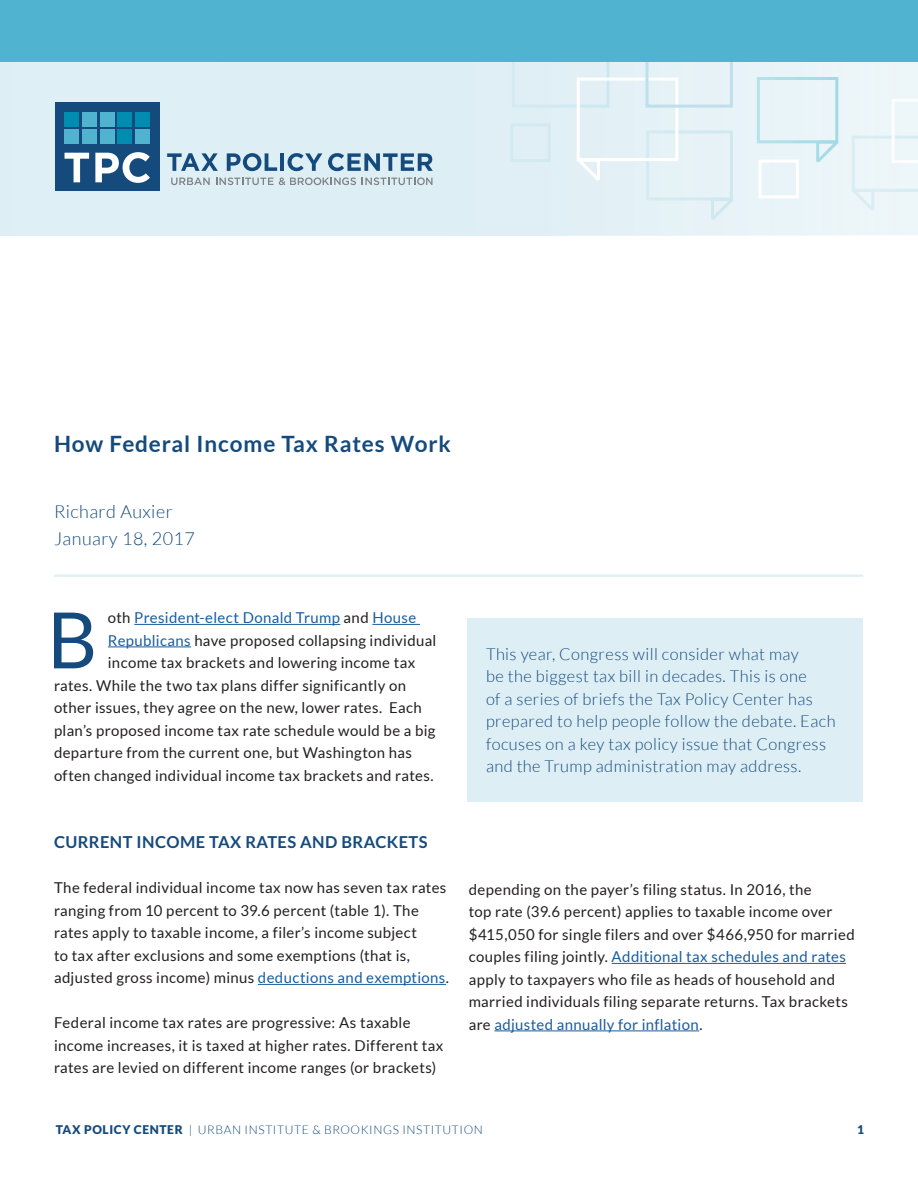
<style>
.page{position:relative;width:918px;height:1188px;background:#fff}
.page>*{position:absolute;margin:0;border:0;box-sizing:border-box;transform-origin:0 0}
._1st_para_with_dropc{font:77.85px "Lato";color:#144a7c}
.Heading_1{font:700 22.5px "Lato";letter-spacing:.04em;color:#144a7c}
.Author_name{font:300 18px "Lato";letter-spacing:.025em;color:#144a7c}
.Blue_Box_Header{font:300 16.5px/22.5px "Lato";letter-spacing:.025em;color:#144a7c}
._1st_para_with_dropc-2{font:700 16.5px "Lato";letter-spacing:.025em;color:#144a7c}
.Para_before_bullet_l{font:15px/22.5px "Lato";letter-spacing:.025em;color:#231f20}
._1st_para_with_dropc-3{font:15px "Lato";letter-spacing:.025em;color:#231f20}
._1st_para_with_dropc-4{font:15px "Lato";letter-spacing:.025em;color:#175d9e}
.t1{font:300 12px "Lato";letter-spacing:.05em;color:#144a7c}
.Folio{font:900 12px "Lato";color:#144a7c}
.s1{color:#231f20}
.s2{color:#175d9e}
.s3{font-weight:900}
</style>
<div class="page">
<div style="left:0;top:0;width:918px;height:235px;background:linear-gradient(to right,#daedf4,#e8f3f7)"></div>
<svg style="left:171px;top:178px;width:39px;height:7px"></svg>
<svg style="left:216px;top:177px;width:140px;height:8px"></svg>
<svg style="left:362px;top:177px;width:71px;height:8px"></svg>
<svg style="left:167px;top:153px;width:51px;height:18px"></svg>
<svg style="left:227px;top:153px;width:50px;height:18px"></svg>
<hr style="left:280px;top:153px;width:4px;height:18px;background:#144a7c">
<svg style="left:288px;top:153px;width:34px;height:18px"></svg>
<svg style="left:328px;top:153px;width:105px;height:18px;background:#7c9fba"></svg>
<div style="left:55px;top:102px;width:104px;height:89px;background:#144a7c"></div>
<svg style="left:65px;top:153px;width:24px;height:29px"></svg>
<svg style="left:95px;top:152px;width:55px;height:31px"></svg>
<div style="left:64px;top:112px;width:15px;height:15px;background:#008bb0"></div>
<div style="left:82px;top:112px;width:14px;height:15px;background:#50b3cf"></div>
<div style="left:100px;top:112px;width:14px;height:15px;background:#50b3cf"></div>
<div style="left:118px;top:112px;width:14px;height:15px;background:#008bb0"></div>
<div style="left:135px;top:112px;width:15px;height:15px;background:#008bb0"></div>
<div style="left:64px;top:130px;width:15px;height:14px;background:#50b3cf"></div>
<div style="left:82px;top:130px;width:14px;height:14px;background:#50b3cf"></div>
<div style="left:100px;top:130px;width:14px;height:14px;background:#50b3cf"></div>
<div style="left:118px;top:130px;width:14px;height:14px;background:#008bb0"></div>
<div style="left:135px;top:130px;width:15px;height:14px;background:#50b3cf"></div>
<div style="left:758px;top:160px;width:41px;height:38px;border:3px solid #fff"></div>
<svg style="left:575px;top:156px;width:26px;height:31px"></svg>
<div style="left:577px;top:78px;width:101px;height:83px;border:3px solid #fff"></div>
<div style="left:645px;top:52px;width:88px;height:56px;border:3px solid #bedfeb"></div>
<div style="left:0;top:0;width:918px;height:61px;background:#50b3cf"></div>
<hr style="left:134px;top:624px;width:206px;height:1px;background:#175d9e">
<hr style="left:372px;top:624px;width:48px;height:1px;background:#175d9e">
<hr style="left:108px;top:646px;width:83px;height:1px;background:#175d9e">
<hr style="left:258px;top:984px;width:188px;height:1px;background:#175d9e">
<hr style="left:612px;top:963px;width:234px;height:1px;background:#175d9e">
<hr style="left:494px;top:1030px;width:205px;height:1px;background:#175d9e">
<hr style="left:54px;top:575px;width:809px;height:2px;background:#ddeef5">
<div style="left:468px;top:618px;width:395px;height:183px;background:#ddeef5"></div>
<p class="Heading_1" style="left:54px;top:431px;width:398px">How Federal Income Tax Rates Work</p>
<p class="Author_name" style="left:54px;top:501px;width:120px">Richard Auxier</p>
<p class="Author_name" style="left:54px;top:528px;width:142px">January 18, 2017</p>
<p class="_1st_para_with_dropc" style="left:47px;top:597px;width:52px">B</p>
<p class="_1st_para_with_dropc-4" style="left:108px;top:610px;width:310px"><span class="s1">oth</span> President-elect Donald Trump <span class="s1">and</span> House</p>
<p class="_1st_para_with_dropc-3" style="left:108px;top:632px;width:330px"><span class="s2">Republicans</span> have proposed collapsing individual</p>
<p class="_1st_para_with_dropc-3" style="left:108px;top:655px;width:309px">income tax brackets and lowering income tax</p>
<p class="_1st_para_with_dropc-3" style="left:54px;top:677px;width:354px">rates. While the two tax plans differ significantly on</p>
<p class="_1st_para_with_dropc-3" style="left:54px;top:700px;width:369px">other issues, they agree on the new, lower rates. Each</p>
<p class="_1st_para_with_dropc-3" style="left:54px;top:722px;width:383px">plan’s proposed income tax rate schedule would be a big</p>
<p class="_1st_para_with_dropc-3" style="left:54px;top:745px;width:359px">departure from the current one, but Washington has</p>
<p class="_1st_para_with_dropc-3" style="left:54px;top:767px;width:381px">often changed individual income tax brackets and rates.</p>
<p class="Blue_Box_Header" style="left:486px;top:643px;width:351px">This year, Congress will consider what may<br>be the biggest tax bill in decades. This is one<br>of a series of briefs the Tax Policy Center has prepared to help people follow the debate. Each focuses on a key tax policy issue that Congress and the Trump administration may address.</p>
<p class="_1st_para_with_dropc-2" style="left:54px;top:833px;width:375px">CURRENT INCOME TAX RATES AND BRACKETS</p>
<p class="Para_before_bullet_l" style="left:54px;top:877px;width:397px">The federal individual income tax now has seven tax rates ranging from 10 percent to 39.6 percent (table 1). The rates apply to taxable income, a filer’s income subject<br>to tax after exclusions and some exemptions (that is, adjusted gross income) minus <span class="s2">deductions and exemptions</span>.</p>
<p class="Para_before_bullet_l" style="left:54px;top:1012px;width:391px">Federal income tax rates are progressive: As taxable income increases, it is taxed at higher rates. Different tax rates are levied on different income ranges (or brackets)</p>
<p class="Para_before_bullet_l" style="left:469px;top:878px;width:387px">depending on the payer’s filing status. In 2016, the<br>top rate (39.6 percent) applies to taxable income over $415,050 for single filers and over $466,950 for married couples filing jointly. <span class="s2">Additional tax schedules and rates </span>apply to taxpayers who file as heads of household and married individuals filing separate returns. Tax brackets are <span class="s2">adjusted annually for inflation</span>.</p>
<p class="t1" style="left:56px;top:1123px;width:429px"><span class="s3">TAX POLICY CENTER</span> | URBAN INSTITUTE &amp; BROOKINGS INSTITUTION</p>
<p class="Folio" style="left:857px;top:1123px;width:8px">1</p>
</div>
